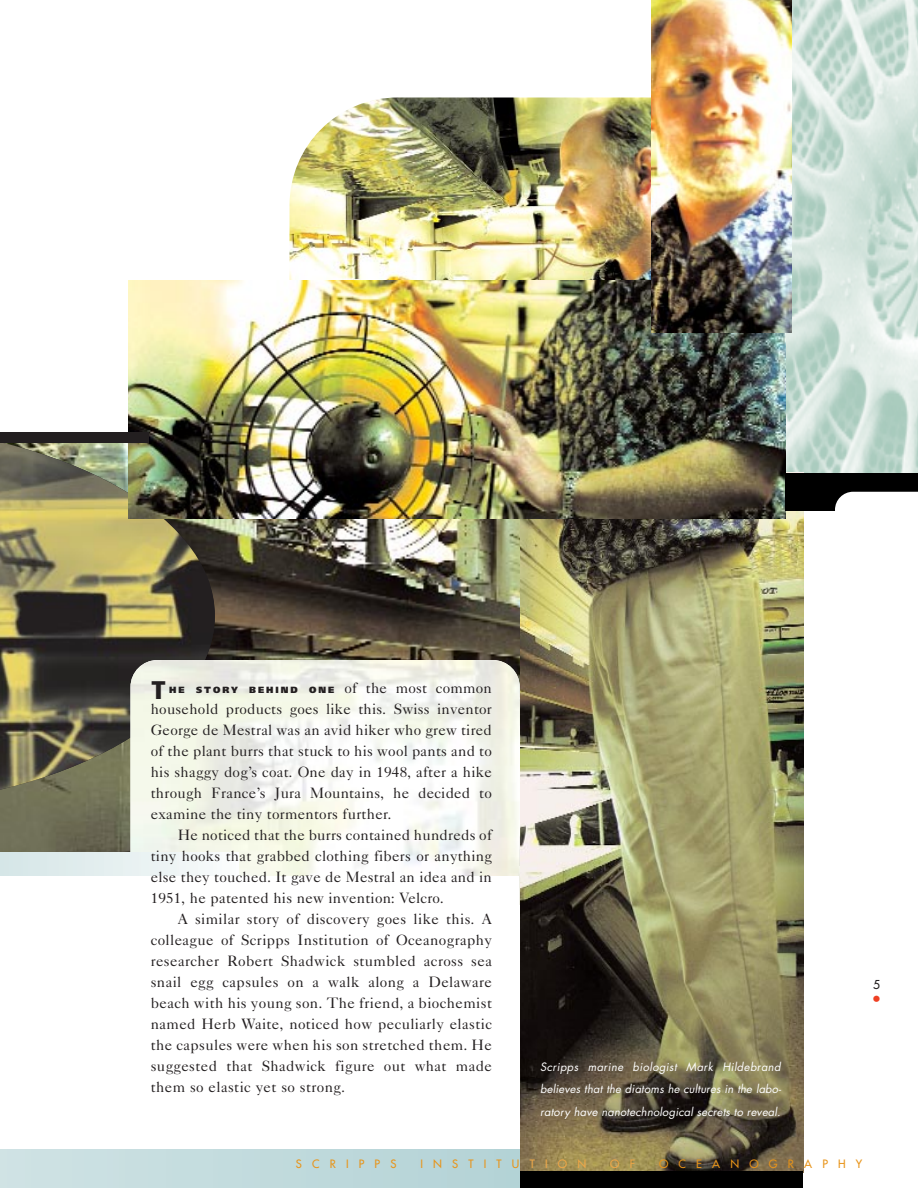
<style>
.page{position:relative;width:918px;height:1188px;background:#fff}
.page>*{position:absolute;margin:0;border:0;box-sizing:border-box;transform-origin:0 0}
.t1{font:900 25.5px "Frutiger";color:#231f20}
.t2{font:16.5px "Futura";color:#ef4023}
.t3{font:15px/21px "Caslon Five Forty";letter-spacing:.015em;color:#231f20;text-align:justify}
.t4{font:12px "Futura";color:#231f20}
.t5{font:italic 11.25px/22.5px "Futura";letter-spacing:.01em;color:#fff;text-align:justify}
.t6{font:11.25px "Futura";letter-spacing:.905em;color:#e89419}
.t7{font:11.25px "Futura";color:#eda647}
.t8{font:900 9px "Frutiger";letter-spacing:.22em;color:#231f20}
.s1{font-family:"Frutiger";font-weight:900;font-size:9px}
.s2{color:#eda647}
</style>
<div class="page">
<img style="left:0;top:518px;width:520px;height:334px">
<div style="left:0;top:791px;width:130px;height:16px;background:#747458"></div>
<img style="left:0;top:442px;width:215px;height:349px">
<img style="left:785px;top:0;width:133px;height:473px">
<svg style="left:0;top:1150px;width:520px;height:38px;background:#c1dadd"></svg>
<img style="left:520px;top:472px;width:283px;height:700px">
<img style="left:290px;top:98px;width:361px;height:182px">
<img style="left:128px;top:280px;width:657px;height:238px">
<img style="left:651px;top:0;width:140px;height:333px">
<div style="left:0;top:432px;width:148px;height:10px;background:#231f20"></div>
<img style="left:130px;top:660px;width:390px;height:245px">
<div style="left:68px;top:876px;width:451px;height:69px;background:#fff"></div>
<div style="left:0;top:852px;width:239px;height:23px;background:linear-gradient(to right,#d4e5e6,#fafcfc)"></div>
<div style="left:520px;top:1172px;width:283px;height:16px;background:#000"></div>
<div style="left:786px;top:473px;width:132px;height:38px;background:#000"></div>
<div style="left:835px;top:492px;width:83px;height:19px;background:#fff"></div>
<h1 class="t1" style="left:152px;top:680px;width:16px">T</h1>
<p class="t3" style="left:151px;top:679px;width:343px;text-indent:158px"><span class="s1">O N E</span> of the most common household products goes like this. Swiss inventor George de Mestral was an avid hiker who grew tired of the plant burrs that stuck to his wool pants and to his shaggy dog’s coat. One day in 1948, after a hike through France’s Jura Mountains, he decided to examine the tiny tormentors further.</p>
<p class="t3" style="left:151px;top:826px;width:343px;text-indent:27px">He noticed that the burrs contained hundreds of tiny hooks that grabbed clothing fibers or anything else they touched. It gave de Mestral an idea and in 1951, he patented his new invention: Velcro.</p>
<p class="t3" style="left:151px;top:910px;width:343px;text-indent:27px">A similar story of discovery goes like this. A colleague of Scripps Institution of Oceanography researcher Robert Shadwick stumbled across sea snail egg capsules on a walk along a Delaware beach with his young son. The friend, a biochemist named Herb Waite, noticed how peculiarly elastic the capsules were when his son stretched them. He suggested that Shadwick figure out what made them so elastic yet so strong.</p>
<p class="t8" style="left:169px;top:687px;width:17px">HE</p>
<p class="t8" style="left:196px;top:687px;width:43px">STORY</p>
<p class="t8" style="left:249px;top:687px;width:50px">BEHIND</p>
<p class="t5" style="left:540px;top:1056px;width:242px">Scripps marine biologist Mark Hildebrand believes that the diatoms he cultures in the labo&shy;ratory have nanotechnological secrets to reveal.</p>
<p class="t4" style="left:873px;top:978px;width:8px">5</p>
<p class="t2" style="left:872px;top:990px;width:11px">•</p>
<p class="t6" style="left:296px;top:1158px;width:102px">SCRIPPS</p>
<p class="t6" style="left:420px;top:1158px;width:167px">INSTITU<span class="s2">TION</span></p>
<p class="t7" style="left:610px;top:1158px;width:26px">O F</p>
<p class="t6" style="left:659px;top:1158px;width:205px">OCEANOGRAPHY</p>
</div>
